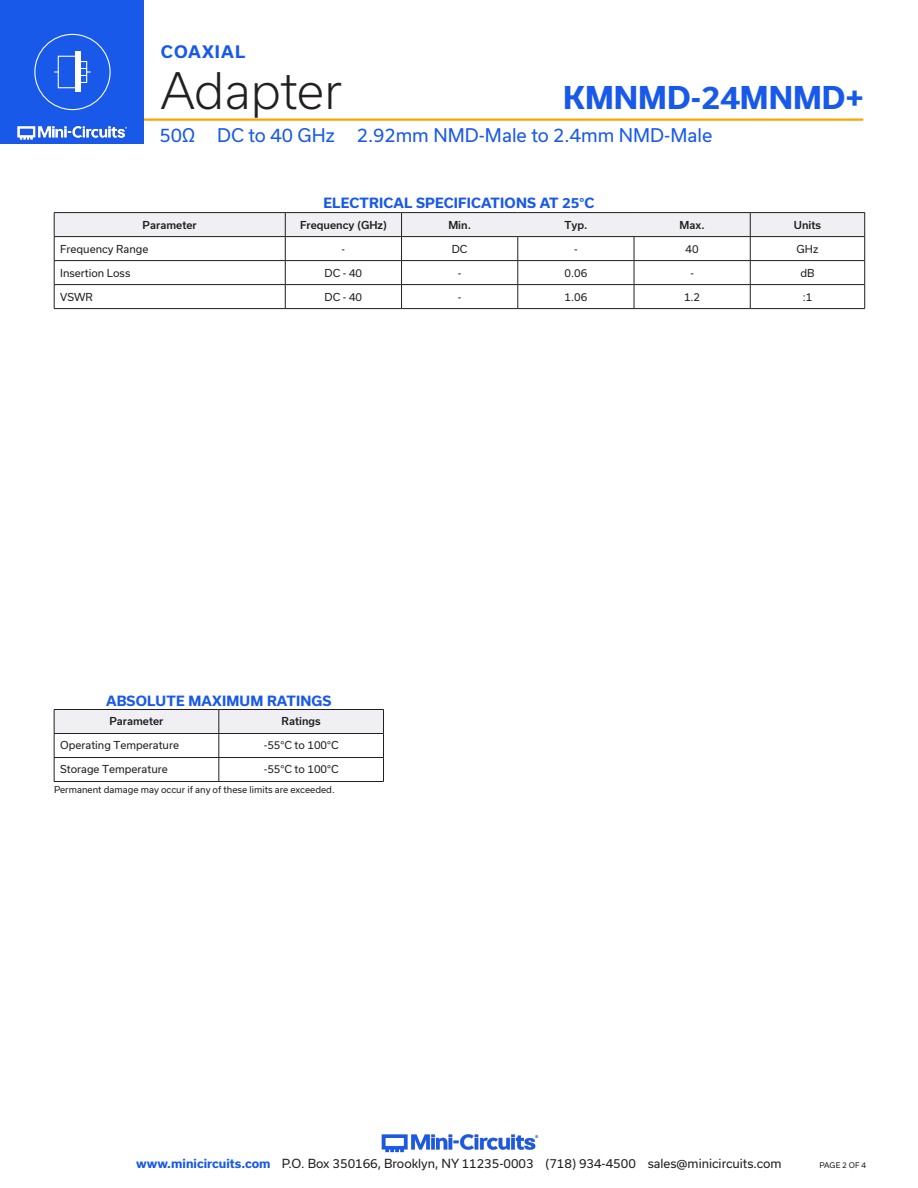
<style>
.page{position:relative;width:918px;height:1188px;background:#fff}
.page>*{position:absolute;margin:0;border:0;box-sizing:border-box;transform-origin:0 0}
.t1{font:300 48px "Usual";letter-spacing:-.005em;color:#231f20}
.t2{font:700 30px "Usual";color:#1859ea}
.t3{font:18px "Usual";color:#1859ea}
.t4{font:700 16.5px "Usual";letter-spacing:.065em;color:#1859ea}
.Blue_Headers{font:700 13.5px "Usual";letter-spacing:.015em;color:#1859ea}
.t5{font:12px "Usual";color:#231f20}
.Table_Body_Left_Just{font:10.5px "Usual";color:#231f20}
.Table_Body_Center{font:10.5px "Usual";color:#231f20}
.Table_Header_Center{font:500 10.5px "Usual";color:#231f20}
.Notes{font:9px "Usual";color:#231f20}
.t6{font:7.5px "Usual";color:#231f20}
.s1{font-weight:700;color:#1859ea}
</style>
<div class="page">
<img style="left:381px;top:1134px;width:158px;height:19px">
<hr style="left:130px;top:118px;width:733px;height:3px;background:#ffa300">
<div style="left:0;top:0;width:144px;height:144px;background:#1859ea"></div>
<img style="left:17px;top:120px;width:128px;height:20px">
<div style="left:34px;top:34px;width:77px;height:76px;border:1px solid #fff;border-radius:50%"></div>
<div style="left:58px;top:56px;width:20px;height:32px;border:1px solid #fff"></div>
<div style="left:79px;top:61px;width:8px;height:22px;border:1px solid #fff"></div>
<div style="left:75px;top:52px;width:6px;height:40px;background:#fff"></div>
<svg style="left:81px;top:68px;width:10px;height:8px"></svg>
<hr style="left:750px;top:308px;width:115px;height:1px;background:#231f20">
<hr style="left:402px;top:212px;width:116px;height:1px;background:#231f20">
<hr style="left:518px;top:212px;width:116px;height:1px;background:#231f20">
<hr style="left:634px;top:212px;width:116px;height:1px;background:#231f20">
<hr style="left:750px;top:212px;width:115px;height:1px;background:#231f20">
<hr style="left:54px;top:212px;width:231px;height:1px;background:#231f20">
<hr style="left:285px;top:212px;width:117px;height:1px;background:#231f20">
<hr style="left:54px;top:308px;width:231px;height:1px;background:#231f20">
<svg style="left:54px;top:213px;width:811px;height:95px"></svg>
<hr style="left:285px;top:308px;width:117px;height:1px;background:#231f20">
<hr style="left:402px;top:308px;width:116px;height:1px;background:#231f20">
<hr style="left:518px;top:308px;width:116px;height:1px;background:#231f20">
<hr style="left:634px;top:308px;width:116px;height:1px;background:#231f20">
<hr style="left:54px;top:781px;width:165px;height:1px;background:#231f20">
<hr style="left:219px;top:781px;width:165px;height:1px;background:#231f20">
<hr style="left:54px;top:709px;width:165px;height:1px;background:#231f20">
<hr style="left:219px;top:709px;width:165px;height:1px;background:#231f20">
<svg style="left:54px;top:710px;width:330px;height:71px"></svg>
<h3 class="t4" style="left:161px;top:42px;width:86px">COAXIAL</h3>
<h1 class="t1" style="left:161px;top:63px;width:183px">Adapter</h1>
<h2 class="t2" style="left:563px;top:80px;width:302px">KMNMD-24MNMD+</h2>
<h3 class="t3" style="left:159px;top:125px;width:554px">50Ω DC to 40 GHz 2.92mm NMD-Male to 2.4mm NMD-Male</h3>
<p class="Blue_Headers" style="left:323px;top:195px;width:273px">ELECTRICAL SPECIFICATIONS AT 25°C</p>
<p class="Table_Header_Center" style="left:143px;top:219px;width:56px">Parameter</p>
<p class="Table_Header_Center" style="left:300px;top:219px;width:88px">Frequency (GHz)</p>
<p class="Table_Header_Center" style="left:448px;top:219px;width:24px">Min.</p>
<p class="Table_Header_Center" style="left:564px;top:219px;width:25px">Typ.</p>
<p class="Table_Header_Center" style="left:680px;top:219px;width:26px">Max.</p>
<p class="Table_Header_Center" style="left:794px;top:219px;width:29px">Units</p>
<p class="Table_Body_Left_Just" style="left:60px;top:243px;width:90px">Frequency Range</p>
<p class="Table_Body_Center" style="left:342px;top:243px;width:5px">-</p>
<p class="Table_Body_Center" style="left:452px;top:243px;width:17px">DC</p>
<p class="Table_Body_Center" style="left:574px;top:243px;width:5px">-</p>
<p class="Table_Body_Center" style="left:686px;top:243px;width:15px">40</p>
<p class="Table_Body_Center" style="left:797px;top:243px;width:23px">GHz</p>
<p class="Table_Body_Left_Just" style="left:60px;top:267px;width:72px">Insertion Loss</p>
<p class="Table_Body_Center" style="left:325px;top:267px;width:39px">DC - 40</p>
<p class="Table_Body_Center" style="left:458px;top:267px;width:5px">-</p>
<p class="Table_Body_Center" style="left:565px;top:267px;width:24px">0.06</p>
<p class="Table_Body_Center" style="left:690px;top:267px;width:5px">-</p>
<p class="Table_Body_Center" style="left:800px;top:267px;width:16px">dB</p>
<p class="Table_Body_Left_Just" style="left:60px;top:291px;width:34px">VSWR</p>
<p class="Table_Body_Center" style="left:325px;top:291px;width:39px">DC - 40</p>
<p class="Table_Body_Center" style="left:458px;top:291px;width:5px">-</p>
<p class="Table_Body_Center" style="left:565px;top:291px;width:24px">1.06</p>
<p class="Table_Body_Center" style="left:684px;top:291px;width:18px">1.2</p>
<p class="Table_Body_Center" style="left:803px;top:291px;width:11px">:1</p>
<p class="Blue_Headers" style="left:106px;top:693px;width:227px">ABSOLUTE MAXIMUM RATINGS</p>
<p class="Table_Header_Center" style="left:109px;top:715px;width:56px">Parameter</p>
<p class="Table_Header_Center" style="left:282px;top:715px;width:41px">Ratings</p>
<p class="Table_Body_Left_Just" style="left:60px;top:739px;width:120px">Operating Temperature</p>
<p class="Table_Body_Center" style="left:264px;top:739px;width:76px">-55°C to 100°C</p>
<p class="Table_Body_Left_Just" style="left:60px;top:763px;width:109px">Storage Temperature</p>
<p class="Table_Body_Center" style="left:264px;top:763px;width:76px">-55°C to 100°C</p>
<p class="Notes" style="left:54px;top:784px;width:282px">Permanent damage may occur if any of these limits are exceeded.</p>
<p class="t5" style="left:136px;top:1157px;width:647px"><span class="s1">www.minicircuits.com</span> P.O. Box 350166, Brooklyn, NY 11235-0003 (718) 934-4500 sales@minicircuits.com</p>
<p class="t6" style="left:819px;top:1161px;width:48px">PAGE 2 OF 4</p>
</div>
